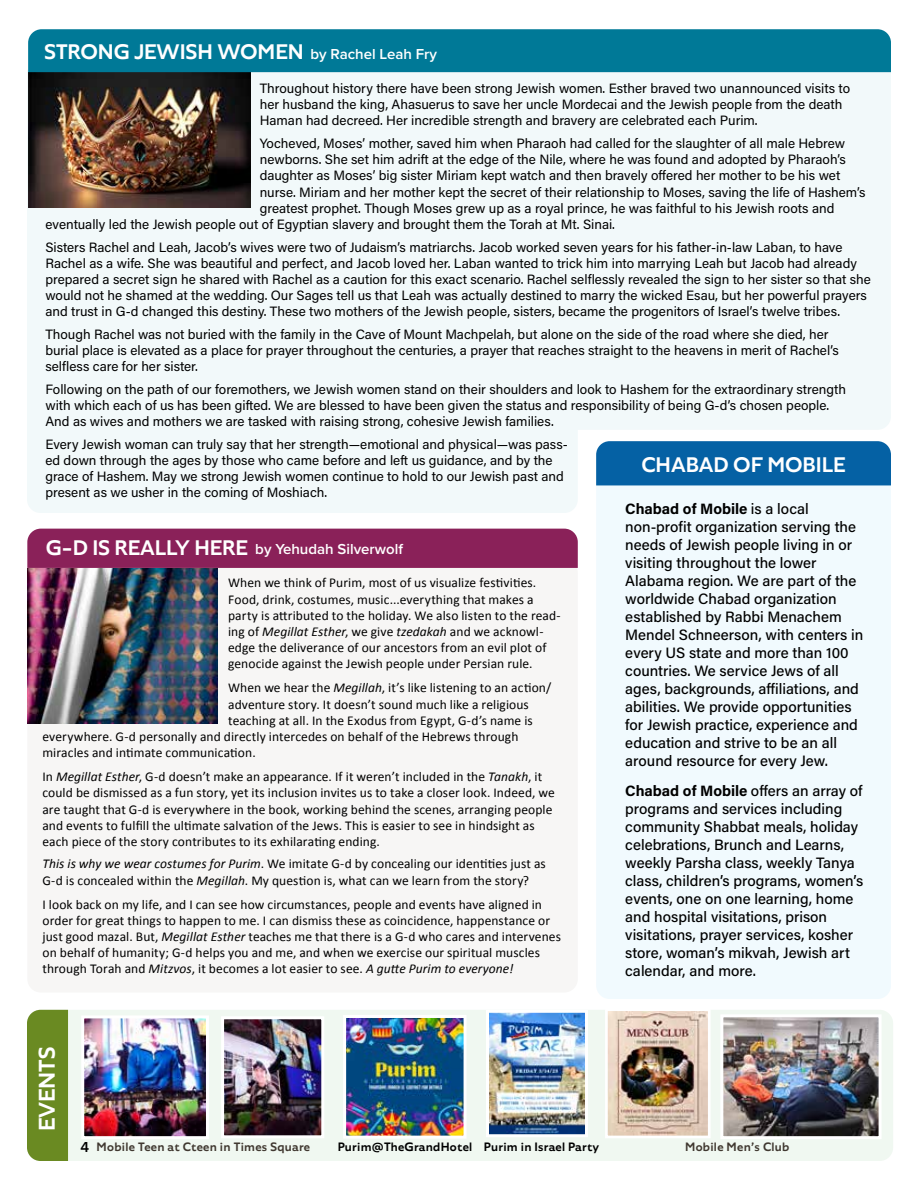
<style>
.page{position:relative;width:918px;height:1188px;background:#fff}
.page>*{position:absolute;margin:0;border:0;box-sizing:border-box;transform-origin:0 0}
.t1{font:500 21px "Agile Sans";color:#fff}
.t2{font:500 19.5px "Agile Sans";color:#fff}
.t3{font:500 15px/18px "Acumin Pro";color:#000}
.t4{font:600 15px "Proxima Nova";color:#fff}
.t5{font:600 15px "Proxima Nova";color:#000}
.t6{font:13.5px/16.2px "Acumin Pro";color:#000}
.t7{font:13.5px/16.2px "Calibri";letter-spacing:.005em;color:#000}
.t8{font:500 11.25px "Agile Sans";letter-spacing:.025em;color:#403830}
.t9{font:500 11.25px "Agile Sans";letter-spacing:.025em;color:#000}
.s1{font-family:"Proxima Nova";font-weight:600;font-size:15px}
.s2{font-style:italic}
.s3{font-weight:700}
</style>
<div class="page">
<div style="left:596px;top:485px;width:295px;height:514px;background:#f1fafe"></div>
<div style="left:596px;top:441px;width:295px;height:44px;background:#0561a4"></div>
<div style="left:578px;top:72px;width:313px;height:358px;background:#f2f9fa"></div>
<div style="left:27px;top:70px;width:551px;height:443px;background:#f2f9fa"></div>
<img style="left:28px;top:72px;width:223px;height:135px">
<div style="left:28px;top:29px;width:863px;height:43px;background:#007997"></div>
<div style="left:27px;top:1010px;width:866px;height:151px;background:#f0f8f1;border-radius:14px"></div>
<div style="left:27px;top:1010px;width:41px;height:151px;background:#6a8a22"></div>
<img style="left:721px;top:1015px;width:160px;height:124px">
<img style="left:81px;top:1016px;width:128px;height:123px">
<img style="left:343px;top:1015px;width:123px;height:123px">
<img style="left:605px;top:1010px;width:105px;height:128px">
<img style="left:486px;top:1010px;width:102px;height:127px">
<div style="left:27px;top:529px;width:551px;height:39px;background:#8a2159"></div>
<img style="left:28px;top:568px;width:189px;height:156px">
<img style="left:221px;top:1017px;width:103px;height:121px">
<h2 class="t2" style="left:44px;top:38px;width:394px">STRONG JEWISH WOMEN <span class="s1">by Rachel Leah Fry</span></h2>
<p class="t6" style="left:260px;top:80px;width:592px">Throughout history there have been strong Jewish women. Esther braved two unannounced visits to her husband the king, Ahasuerus to save her uncle Mordecai and the Jewish people from the death<br>Haman had decreed. Her incredible strength and bravery are celebrated each Purim.</p>
<p class="t6" style="left:260px;top:135px;width:587px">Yocheved, Moses’ mother, saved him when Pharaoh had called for the slaughter of all male Hebrew</p>
<p class="t6" style="left:260px;top:151px;width:588px">newborns. She set him adrift at the edge of the Nile, where he was found and adopted by Pharaoh’s</p>
<p class="t6" style="left:260px;top:167px;width:582px">daughter as Moses’ big sister Miriam kept watch and then bravely offered her mother to be his wet</p>
<p class="t6" style="left:260px;top:183px;width:607px">nurse. Miriam and her mother kept the secret of their relationship to Moses, saving the life of Hashem’s</p>
<p class="t6" style="left:260px;top:199px;width:576px">greatest prophet. Though Moses grew up as a royal prince, he was faithful to his Jewish roots and</p>
<p class="t6" style="left:45px;top:216px;width:571px">eventually led the Jewish people out of Egyptian slavery and brought them the Torah at Mt. Sinai.</p>
<p class="t6" style="left:45px;top:238px;width:827px">Sisters Rachel and Leah, Jacob’s wives were two of Judaism’s matriarchs. Jacob worked seven years for his father-in-law Laban, to have Rachel as a wife. She was beautiful and perfect, and Jacob loved her. Laban wanted to trick him into marrying Leah but Jacob had already prepared a secret sign he shared with Rachel as a caution for this exact scenario. Rachel selflessly revealed the sign to her sister so that she would not he shamed at the wedding. Our Sages tell us that Leah was actually destined to marry the wicked Esau, but her powerful prayers and trust in G-d changed this destiny. These two mothers of the Jewish people, sisters, became the progenitors of Israel’s twelve tribes.</p>
<p class="t6" style="left:45px;top:325px;width:795px">Though Rachel was not buried with the family in the Cave of Mount Machpelah, but alone on the side of the road where she died, her burial place is elevated as a place for prayer throughout the centuries, a prayer that reaches straight to the heavens in merit of Rachel’s selfless care for her sister.</p>
<p class="t6" style="left:45px;top:380px;width:802px">Following on the path of our foremothers, we Jewish women stand on their shoulders and look to Hashem for the extraordinary strength with which each of us has been gifted. We are blessed to have been given the status and responsibility of being G-d’s chosen people.<br>And as wives and mothers we are tasked with raising strong, cohesive Jewish families.</p>
<p class="t6" style="left:45px;top:435px;width:524px">Every Jewish woman can truly say that her strength—emotional and physical—was pass&shy;ed down through the ages by those who came before and left us guidance, and by the grace of Hashem. May we strong Jewish women continue to hold to our Jewish past and present as we usher in the coming of Moshiach.</p>
<h2 class="t2" style="left:46px;top:534px;width:204px">G-D IS REALLY HERE</h2>
<p class="t7" style="left:228px;top:574px;width:334px">When we think of Purim, most of us visualize festivities.<br>Food, drink, costumes, music...everything that makes a party is attributed to the holiday. We also listen to the read&shy;ing of <span class="s2">Megillat Esther</span>, we give <span class="s2">tzedakah</span> and we acknowl&shy;edge the deliverance of our ancestors from an evil plot of genocide against the Jewish people under Persian rule.</p>
<p class="t7" style="left:228px;top:679px;width:325px">When we hear the <span class="s2">Megillah</span>, it’s like listening to an action/</p>
<p class="t7" style="left:228px;top:695px;width:302px">adventure story. It doesn’t sound much like a religious</p>
<p class="t7" style="left:228px;top:712px;width:306px">teaching at all. In the Exodus from Egypt, G-d’s name is</p>
<p class="t7" style="left:42px;top:728px;width:478px">everywhere. G-d personally and directly intercedes on behalf of the Hebrews through</p>
<p class="t7" style="left:42px;top:744px;width:215px">miracles and intimate communication.</p>
<p class="t7" style="left:42px;top:768px;width:514px">In <span class="s2">Megillat Esther</span>, G-d doesn’t make an appearance. If it weren’t included in the <span class="s2">Tanakh</span>, it could be dismissed as a fun story, yet its inclusion invites us to take a closer look. Indeed, we are taught that G-d is everywhere in the book, working behind the scenes, arranging people and events to fulfill the ultimate salvation of the Jews. This is easier to see in hindsight as each piece of the story contributes to its exhilarating ending.</p>
<p class="t7" style="left:42px;top:855px;width:505px"><span class="s2">This is why we wear costumes for Purim</span>. We imitate G-d by concealing our identities just as<br>G-d is concealed within the <span class="s2">Megillah</span>. My question is, what can we learn from the story?</p>
<p class="t7" style="left:42px;top:895px;width:520px">I look back on my life, and I can see how circumstances, people and events have aligned in order for great things to happen to me. I can dismiss these as coincidence, happenstance or just good mazal. But, <span class="s2">Megillat Esther</span> teaches me that there is a G-d who cares and intervenes on behalf of humanity; G-d helps you and me, and when we exercise our spiritual muscles through Torah and <span class="s2">Mitzvos</span>, it becomes a lot easier to see. <span class="s2">A gutte Purim to everyone!</span></p>
<h2 class="t2" style="left:642px;top:451px;width:205px">CHABAD OF MOBILE</h2>
<p class="t3" style="left:625px;top:499px;width:240px"><span class="s3">Chabad of Mobile</span> is a local non-profit organization serving the needs of Jewish people living in or visiting throughout the lower Alabama region. We are part of the worldwide Chabad organization established by Rabbi Menachem Mendel Schneerson, with centers in every US state and more than 100 countries. We service Jews of all ages, backgrounds, affiliations, and abilities. We provide opportunities for Jewish practice, experience and education and strive to be an all around resource for every Jew.</p>
<p class="t3" style="left:625px;top:781px;width:239px"><span class="s3">Chabad of Mobile</span> offers an array of programs and services including community Shabbat meals, holiday celebrations, Brunch and Learns, weekly Parsha class, weekly Tanya class, children’s programs, women’s events, one on one learning, home and hospital visitations, prison visitations, prayer services, kosher store, woman’s mikvah, Jewish art calendar, and more.</p>
<p class="t4" style="left:255px;top:540px;width:149px">by Yehudah Silverwolf</p>
<h1 class="t1" style="left:32px;top:1131px;width:86px;rotate:-90deg">EVENTS</h1>
<p class="t5" style="left:80px;top:1138px;width:10px">4</p>
<p class="t8" style="left:97px;top:1139px;width:215px">Mobile Teen at Cteen in Times Square</p>
<p class="t9" style="left:338px;top:1139px;width:263px">Purim@TheGrandHotel Purim in Israel Party</p>
<p class="t8" style="left:685px;top:1139px;width:106px">Mobile Men’s Club</p>
</div>
